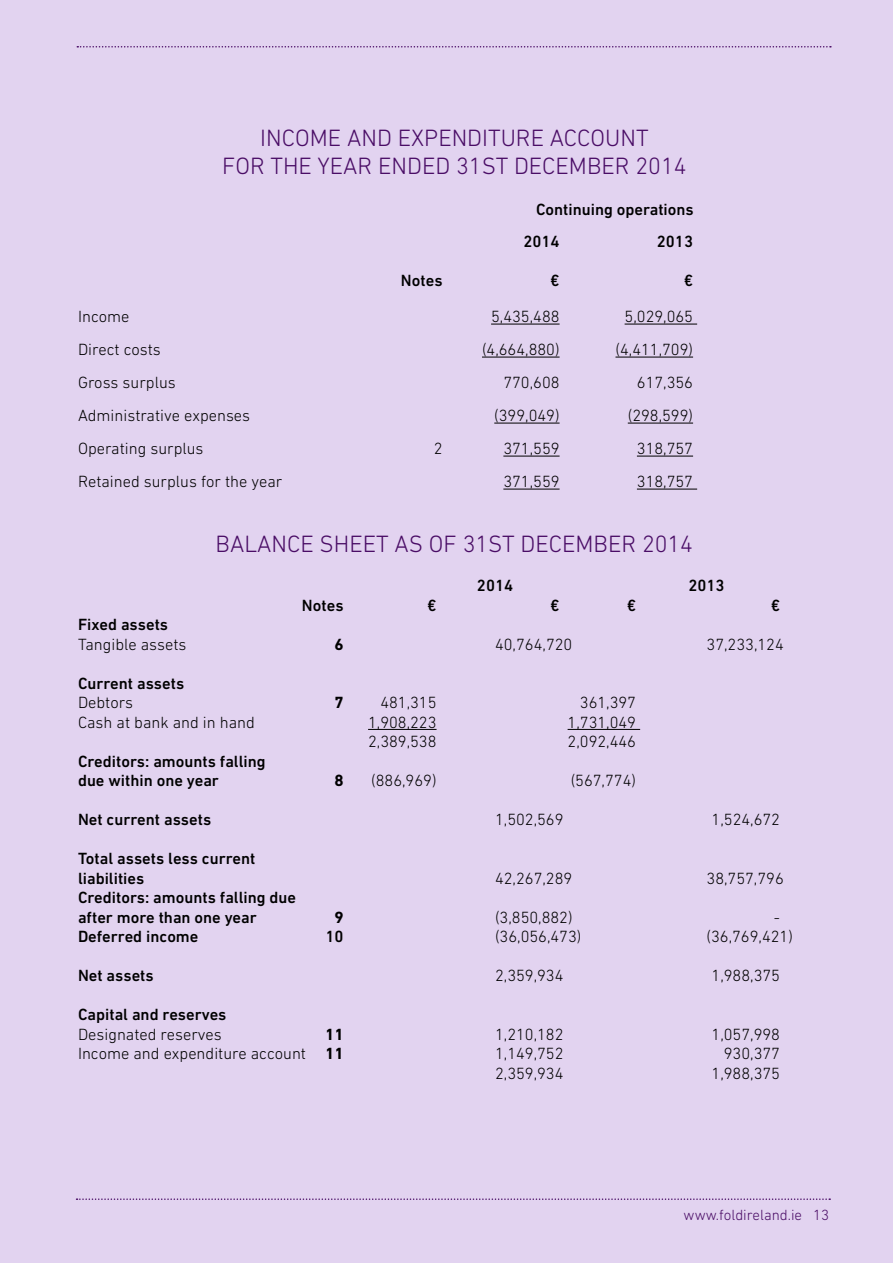
<style>
.page{position:relative;width:893px;height:1263px;background:#e2d3f0}
.page>*{position:absolute;margin:0;border:0;box-sizing:border-box;transform-origin:0 0}
.t1{font:300 24px/28.8px "DIN Next LT Pro";color:#4a0d66;text-align:center}
.t2{font:300 16.5px "DIN Next LT Pro";color:#000}
.t3{font:500 16.5px/19.5px "DIN Next LT Pro";color:#000}
.t4{font:700 16.5px "DIN Next LT Pro";color:#000}
.t5{font:300 15px "DIN Next LT Pro";color:#4a0d66}
.s1{font-weight:700}
</style>
<div class="page">
<hr style="left:491px;top:324px;width:69px;height:1px;background:#000">
<hr style="left:625px;top:324px;width:72px;height:1px;background:#000">
<hr style="left:482px;top:357px;width:78px;height:1px;background:#000">
<hr style="left:615px;top:357px;width:78px;height:1px;background:#000">
<hr style="left:494px;top:423px;width:66px;height:1px;background:#000">
<hr style="left:628px;top:423px;width:65px;height:1px;background:#000">
<hr style="left:503px;top:456px;width:57px;height:1px;background:#000">
<hr style="left:637px;top:456px;width:56px;height:1px;background:#000">
<hr style="left:503px;top:489px;width:57px;height:1px;background:#000">
<hr style="left:637px;top:489px;width:60px;height:1px;background:#000">
<hr style="left:368px;top:729px;width:69px;height:1px;background:#000">
<hr style="left:568px;top:729px;width:72px;height:1px;background:#000">
<svg style="left:77px;top:46px;width:754px;height:2px"></svg>
<svg style="left:77px;top:1198px;width:753px;height:2px"></svg>
<h1 class="t1" style="left:222px;top:123px;width:466px">INCOME AND EXPENDITURE ACCOUNT<br>FOR THE YEAR ENDED 31ST DECEMBER 2014</h1>
<p class="t3" style="left:523px;top:193px;width:172px;line-height:32.2px;text-indent:13px">Continuing operations<br>2014</p>
<p class="t3" style="left:657px;top:232px;width:38px">2013</p>
<p class="t3" style="left:401px;top:271px;width:43px">Notes</p>
<p class="t3" style="left:550px;top:271px;width:11px">€</p>
<p class="t3" style="left:684px;top:271px;width:11px">€</p>
<p class="t2" style="left:78px;top:307px;width:53px">Income</p>
<p class="t2" style="left:491px;top:307px;width:70px">5,435,488</p>
<p class="t2" style="left:625px;top:307px;width:70px">5,029,065</p>
<p class="t2" style="left:78px;top:340px;width:84px">Direct costs</p>
<p class="t2" style="left:482px;top:340px;width:79px">(4,664,880)</p>
<p class="t2" style="left:615px;top:340px;width:79px">(4,411,709)</p>
<p class="t2" style="left:78px;top:373px;width:99px">Gross surplus</p>
<p class="t2" style="left:503px;top:373px;width:58px">770,608</p>
<p class="t2" style="left:637px;top:373px;width:58px">617,356</p>
<p class="t2" style="left:78px;top:406px;width:174px">Administrative expenses</p>
<p class="t2" style="left:494px;top:406px;width:67px">(399,049)</p>
<p class="t2" style="left:628px;top:406px;width:67px">(298,599)</p>
<p class="t2" style="left:78px;top:439px;width:127px">Operating surplus</p>
<p class="t2" style="left:434px;top:439px;width:10px">2</p>
<p class="t2" style="left:503px;top:439px;width:58px">371,559</p>
<p class="t2" style="left:637px;top:439px;width:58px">318,757</p>
<p class="t2" style="left:78px;top:472px;width:206px">Retained surplus for the year</p>
<p class="t2" style="left:503px;top:472px;width:58px">371,559</p>
<p class="t2" style="left:637px;top:472px;width:58px">318,757</p>
<h1 class="t1" style="left:216px;top:529px;width:479px">BALANCE SHEET AS OF 31ST DECEMBER 2014</h1>
<p class="t3" style="left:477px;top:576px;width:38px">2014</p>
<p class="t3" style="left:688px;top:576px;width:38px">2013</p>
<p class="t3" style="left:302px;top:595px;width:43px">Notes</p>
<p class="t3" style="left:427px;top:595px;width:11px">€</p>
<p class="t3" style="left:550px;top:595px;width:11px">€</p>
<p class="t3" style="left:627px;top:595px;width:11px">€</p>
<p class="t3" style="left:771px;top:595px;width:11px">€</p>
<p class="t3" style="left:78px;top:615px;width:92px">Fixed assets</p>
<p class="t2" style="left:78px;top:635px;width:110px">Tangible assets</p>
<p class="t4" style="left:334px;top:634px;width:11px">6</p>
<p class="t2" style="left:495px;top:635px;width:79px">40,764,720</p>
<p class="t2" style="left:707px;top:635px;width:79px">37,233,124</p>
<p class="t3" style="left:78px;top:673px;width:108px">Current assets</p>
<p class="t2" style="left:78px;top:693px;width:57px">Debtors</p>
<p class="t4" style="left:334px;top:693px;width:11px">7</p>
<p class="t2" style="left:380px;top:693px;width:58px">481,315</p>
<p class="t2" style="left:580px;top:693px;width:58px">361,397</p>
<p class="t2" style="left:78px;top:713px;width:178px">Cash at bank and in hand</p>
<p class="t2" style="left:368px;top:713px;width:70px">1,908,223</p>
<p class="t2" style="left:568px;top:713px;width:70px">1,731,049</p>
<p class="t2" style="left:368px;top:732px;width:70px">2,389,538</p>
<p class="t2" style="left:568px;top:732px;width:70px">2,092,446</p>
<p class="t3" style="left:78px;top:751px;width:189px">Creditors: amounts falling due within one year</p>
<p class="t4" style="left:334px;top:771px;width:11px">8</p>
<p class="t2" style="left:371px;top:771px;width:67px">(886,969)</p>
<p class="t2" style="left:571px;top:771px;width:67px">(567,774)</p>
<p class="t3" style="left:78px;top:810px;width:135px">Net current assets</p>
<p class="t2" style="left:495px;top:810px;width:70px">1,502,569</p>
<p class="t2" style="left:712px;top:810px;width:70px">1,524,672</p>
<p class="t3" style="left:78px;top:849px;width:179px">Total assets less current liabilities</p>
<p class="t2" style="left:495px;top:869px;width:79px">42,267,289</p>
<p class="t2" style="left:707px;top:869px;width:79px">38,757,796</p>
<p class="t3" style="left:78px;top:888px;width:220px">Creditors: amounts falling due after more than one year</p>
<p class="t4" style="left:334px;top:907px;width:11px">9</p>
<p class="t2" style="left:495px;top:908px;width:79px">(3,850,882)</p>
<p class="t2" style="left:774px;top:908px;width:8px">-</p>
<p class="t3" style="left:78px;top:927px;width:122px">Deferred income</p>
<p class="t3" style="left:325px;top:927px;width:20px">10</p>
<p class="t2" style="left:495px;top:927px;width:88px">(36,056,473)</p>
<p class="t2" style="left:707px;top:927px;width:88px">(36,769,421)</p>
<p class="t3" style="left:78px;top:966px;width:77px">Net assets</p>
<p class="t2" style="left:495px;top:966px;width:70px">2,359,934</p>
<p class="t2" style="left:712px;top:966px;width:70px">1,988,375</p>
<p class="t3" style="left:78px;top:1005px;width:150px">Capital and reserves</p>
<p class="t2" style="left:78px;top:1025px;width:145px">Designated reserves</p>
<p class="t4" style="left:325px;top:1024px;width:20px">11</p>
<p class="t2" style="left:495px;top:1025px;width:70px">1,210,182</p>
<p class="t2" style="left:712px;top:1025px;width:70px">1,057,998</p>
<p class="t2" style="left:78px;top:1044px;width:267px">Income and expenditure account <span class="s1">11</span></p>
<p class="t2" style="left:495px;top:1044px;width:70px">1,149,752</p>
<p class="t2" style="left:724px;top:1044px;width:58px">930,377</p>
<p class="t2" style="left:495px;top:1064px;width:70px">2,359,934</p>
<p class="t2" style="left:712px;top:1064px;width:70px">1,988,375</p>
<p class="t5" style="left:684px;top:1206px;width:147px">www.foldireland.ie 13</p>
</div>
